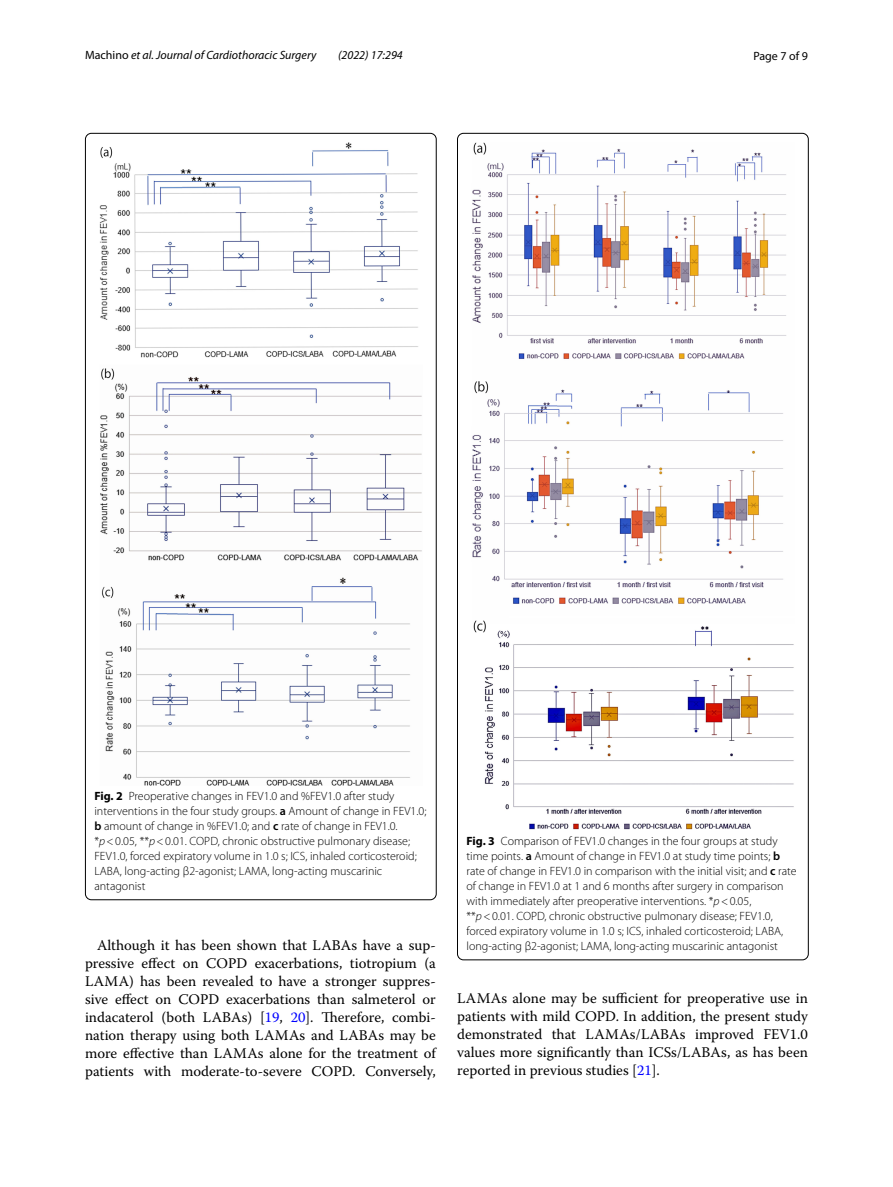
<style>
.page{position:relative;width:893px;height:1187px;background:#fff}
.page>*{position:absolute;margin:0;border:0;box-sizing:border-box;transform-origin:0 0}
.t1{font:14.7px/18px "Warnock Pro";color:#000;text-align:justify}
.t2{font:300 12px/15px "Myriad Pro";color:#000}
.t3{font:italic 12px "Myriad Pro";color:#000}
.t4{font:12px "Myriad Pro";color:#000}
.s1{font-style:normal}
.s2{font-weight:700}
.s3{font-weight:600}
.s4{font-style:italic}
.s5{color:#00f}
</style>
<div class="page">
<img style="left:99px;top:142px;width:323px;height:643px">
<img style="left:472px;top:142px;width:322px;height:687px">
<p class="t3" style="left:85px;top:48px;width:233px"><span class="s1">Machino</span> et al. Journal of Cardiothoracic Surgery</p>
<p class="t3" style="left:338px;top:48px;width:66px">(2022) 17:294</p>
<p class="t4" style="left:753px;top:48px;width:56px">Page 7 of 9</p>
<p class="t2" style="left:94px;top:789px;width:334px"><span class="s2">Fig. 2</span> Preoperative changes in FEV1.0 and %FEV1.0 after study interventions in the four study groups. <span class="s3">a</span> Amount of change in FEV1.0; <span class="s3">b</span> amount of change in %FEV1.0; and <span class="s3">c</span> rate of change in FEV1.0. *<span class="s4">p</span>&lt;0.05, **<span class="s4">p</span>&lt;0.01. COPD, chronic obstructive pulmonary disease; FEV1.0, forced expiratory volume in 1.0 s; ICS, inhaled corticosteroid; LABA, long-acting β2-agonist; LAMA, long-acting muscarinic antagonist</p>
<p class="t1" style="left:85px;top:935px;width:352px;text-indent:12px">Although it has been shown that LABAs have a sup&shy;pressive effect on COPD exacerbations, tiotropium (a LAMA) has been revealed to have a stronger suppres&shy;sive effect on COPD exacerbations than salmeterol or indacaterol (both LABAs) [<span class="s5">19</span>, <span class="s5">20</span>]. Therefore, combi&shy;nation therapy using both LAMAs and LABAs may be more effective than LAMAs alone for the treatment of patients with moderate-to-severe COPD. Conversely,</p>
<p class="t2" style="left:466px;top:833px;width:332px"><span class="s2">Fig. 3</span> Comparison of FEV1.0 changes in the four groups at study time points. <span class="s3">a</span> Amount of change in FEV1.0 at study time points; <span class="s3">b </span>rate of change in FEV1.0 in comparison with the initial visit; and <span class="s3">c</span> rate of change in FEV1.0 at 1 and 6 months after surgery in comparison with immediately after preoperative interventions. *<span class="s4">p</span>&lt;0.05, **<span class="s4">p</span>&lt;0.01. COPD, chronic obstructive pulmonary disease; FEV1.0, forced expiratory volume in 1.0 s; ICS, inhaled corticosteroid; LABA, long-acting β2-agonist; LAMA, long-acting muscarinic antagonist</p>
<p class="t1" style="left:457px;top:988px;width:352px">LAMAs alone may be sufficient for preoperative use in patients with mild COPD. In addition, the present study demonstrated that LAMAs/LABAs improved FEV1.0 values more significantly than ICSs/LABAs, as has been reported in previous studies [<span class="s5">21</span>].</p>
</div>
